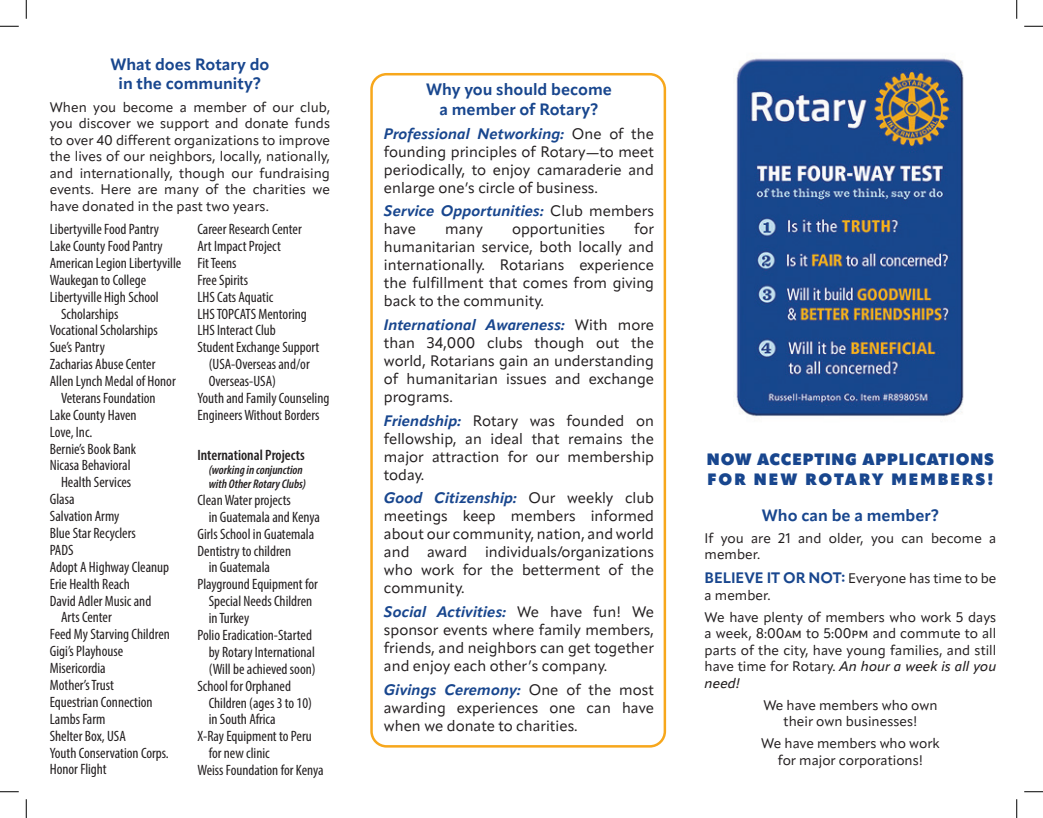
<style>
.page{position:relative;width:1043px;height:818px;background:#fff}
.page>*{position:absolute;margin:0;border:0;box-sizing:border-box;transform-origin:0 0}
.t1{font:700 16.25px/19.5px "Apparat";color:#18468e;text-align:center}
.t2{font:800 16.25px/19.5px "Apparat";letter-spacing:.05em;color:#18468e}
.t3{font:condensed 15px "Myriad Pro";color:#231f20}
.t4{font:15px/18px "Apparat";color:#231f20;text-align:justify}
.t5{font:italic 700 15px/18px "Apparat";color:#18468e}
.t6{font:600 condensed 15px "Myriad Pro";color:#231f20}
.t7{font:13.75px/16.5px "Apparat";color:#231f20;text-align:justify}
.t8{font:italic 600 condensed 12.5px/13.8px "Myriad Pro";color:#231f20}
.s1{font-weight:700;font-style:italic;color:#18468e}
.s2{font-weight:400;font-style:normal;color:#231f20}
.s3{font-weight:700;font-size:15px;color:#18468e}
.s4{font-weight:500;font-style:italic}
</style>
<div class="page">
<div style="left:370px;top:73px;width:296px;height:674px;border:2px solid #f7a71c;border-radius:15px"></div>
<img style="left:736px;top:58px;width:228px;height:359px">
<svg style="left:0;top:25px;width:19px;height:2px"></svg>
<svg style="left:1024px;top:25px;width:18px;height:2px"></svg>
<svg style="left:0;top:791px;width:19px;height:1px"></svg>
<svg style="left:1024px;top:791px;width:18px;height:1px"></svg>
<svg style="left:25px;top:0;width:2px;height:19px"></svg>
<svg style="left:25px;top:799px;width:2px;height:19px"></svg>
<svg style="left:1016px;top:0;width:1px;height:19px"></svg>
<svg style="left:1016px;top:799px;width:1px;height:19px"></svg>
<p class="t1" style="left:110px;top:54px;width:160px">What does Rotary do in the community?</p>
<p class="t7" style="left:50px;top:98px;width:282px">When you become a member of our club, you discover we support and donate funds to over 40 different organizations to improve the lives of our neighbors, locally, nationally, and internationally, though our fundraising events. Here are many of the charities we have donated in the past two years.</p>
<p class="t3" style="left:50px;top:220px;width:111px">Libertyville Food Pantry</p>
<p class="t3" style="left:50px;top:237px;width:114px">Lake County Food Pantry</p>
<p class="t3" style="left:50px;top:254px;width:133px">American Legion Libertyville</p>
<p class="t3" style="left:50px;top:271px;width:98px">Waukegan to College</p>
<p class="t3" style="left:50px;top:287px;width:110px">Libertyville High School</p>
<p class="t3" style="left:61px;top:304px;width:59px">Scholarships</p>
<p class="t3" style="left:50px;top:321px;width:109px">Vocational Scholarships</p>
<p class="t3" style="left:50px;top:338px;width:57px">Sue’s Pantry</p>
<p class="t3" style="left:50px;top:355px;width:107px">Zacharias Abuse Center</p>
<p class="t3" style="left:50px;top:372px;width:127px">Allen Lynch Medal of Honor</p>
<p class="t3" style="left:61px;top:389px;width:96px">Veterans Foundation</p>
<p class="t3" style="left:50px;top:406px;width:88px">Lake County Haven</p>
<p class="t3" style="left:50px;top:422px;width:44px">Love, Inc.</p>
<p class="t3" style="left:50px;top:439px;width:88px">Bernie’s Book Bank</p>
<p class="t3" style="left:50px;top:456px;width:82px">Nicasa Behavioral</p>
<p class="t3" style="left:61px;top:473px;width:72px">Health Services</p>
<p class="t3" style="left:50px;top:490px;width:26px">Glasa</p>
<p class="t3" style="left:50px;top:507px;width:71px">Salvation Army</p>
<p class="t3" style="left:50px;top:524px;width:87px">Blue Star Recyclers</p>
<p class="t3" style="left:50px;top:541px;width:25px">PADS</p>
<p class="t3" style="left:50px;top:557px;width:121px">Adopt A Highway Cleanup</p>
<p class="t3" style="left:50px;top:574px;width:82px">Erie Health Reach</p>
<p class="t3" style="left:50px;top:591px;width:103px">David Adler Music and</p>
<p class="t3" style="left:61px;top:608px;width:52px">Arts Center</p>
<p class="t3" style="left:50px;top:625px;width:122px">Feed My Starving Children</p>
<p class="t3" style="left:50px;top:642px;width:75px">Gigi’s Playhouse</p>
<p class="t3" style="left:50px;top:659px;width:57px">Misericordia</p>
<p class="t3" style="left:50px;top:676px;width:66px">Mother’s Trust</p>
<p class="t3" style="left:50px;top:692px;width:104px">Equestrian Connection</p>
<p class="t3" style="left:50px;top:709px;width:57px">Lambs Farm</p>
<p class="t3" style="left:50px;top:726px;width:78px">Shelter Box, USA</p>
<p class="t3" style="left:50px;top:743px;width:121px">Youth Conservation Corps.</p>
<p class="t3" style="left:50px;top:760px;width:58px">Honor Flight</p>
<p class="t3" style="left:197px;top:220px;width:106px">Career Research Center</p>
<p class="t3" style="left:197px;top:237px;width:85px">Art Impact Project</p>
<p class="t3" style="left:197px;top:254px;width:41px">Fit Teens</p>
<p class="t3" style="left:197px;top:271px;width:52px">Free Spirits</p>
<p class="t3" style="left:197px;top:287px;width:77px">LHS Cats Aquatic</p>
<p class="t3" style="left:197px;top:304px;width:111px">LHS TOPCATS Mentoring</p>
<p class="t3" style="left:197px;top:321px;width:80px">LHS Interact Club</p>
<p class="t3" style="left:197px;top:338px;width:123px">Student Exchange Support</p>
<p class="t3" style="left:209px;top:355px;width:102px">(USA-Overseas and/or</p>
<p class="t3" style="left:209px;top:372px;width:69px">Overseas-USA)</p>
<p class="t3" style="left:197px;top:389px;width:133px">Youth and Family Counseling</p>
<p class="t3" style="left:197px;top:406px;width:124px">Engineers Without Borders</p>
<p class="t6" style="left:197px;top:446px;width:109px">International Projects</p>
<p class="t8" style="left:209px;top:463px;width:99px">(working in conjunction with Other Rotary Clubs)</p>
<p class="t3" style="left:197px;top:491px;width:95px">Clean Water projects</p>
<p class="t3" style="left:209px;top:507px;width:113px">in Guatemala and Kenya</p>
<p class="t3" style="left:197px;top:524px;width:118px">Girls School in Guatemala</p>
<p class="t3" style="left:197px;top:541px;width:95px">Dentistry to children</p>
<p class="t3" style="left:209px;top:558px;width:63px">in Guatemala</p>
<p class="t3" style="left:197px;top:575px;width:122px">Playground Equipment for</p>
<p class="t3" style="left:209px;top:592px;width:105px">Special Needs Children</p>
<p class="t3" style="left:209px;top:609px;width:42px">in Turkey</p>
<p class="t3" style="left:197px;top:626px;width:116px">Polio Eradication-Started</p>
<p class="t3" style="left:209px;top:642px;width:108px">by Rotary International</p>
<p class="t3" style="left:209px;top:659px;width:108px">(Will be achieved soon)</p>
<p class="t3" style="left:197px;top:676px;width:95px">School for Orphaned</p>
<p class="t3" style="left:209px;top:693px;width:105px">Children (ages 3 to 10)</p>
<p class="t3" style="left:209px;top:710px;width:68px">in South Africa</p>
<p class="t3" style="left:197px;top:727px;width:116px">X-Ray Equipment to Peru</p>
<p class="t3" style="left:209px;top:744px;width:63px">for new clinic</p>
<p class="t3" style="left:197px;top:761px;width:128px">Weiss Foundation for Kenya</p>
<p class="t1" style="left:426px;top:80px;width:187px">Why you should become a member of Rotary?</p>
<p class="t4" style="left:384px;top:124px;width:271px"><span class="s1">Professional Networking:</span> One of the founding principles of Rotary—to meet periodically, to enjoy camaraderie and enlarge one’s circle of business.</p>
<p class="t5" style="left:384px;top:202px;width:271px">Service Opportunities: <span class="s2">Club members have</span></p>
<p class="t4" style="left:384px;top:220px;width:271px;text-indent:250px">for humanitarian service, both locally and internationally. Rotarians experience the fulfillment that comes from giving back to the community.</p>
<p class="t4" style="left:384px;top:315px;width:271px"><span class="s1">International Awareness:</span> With more than 34,000 clubs though out the world, Rotarians gain an understanding of humanitarian issues and exchange programs.</p>
<p class="t4" style="left:384px;top:411px;width:272px"><span class="s1">Friendship:</span> Rotary was founded on fellowship, an ideal that remains the major attraction for our membership today.</p>
<p class="t4" style="left:384px;top:489px;width:272px"><span class="s1">Good Citizenship:</span> Our weekly club meetings keep members informed about our community, nation, and world and award individuals/organizations who work for the betterment of the community.</p>
<p class="t4" style="left:384px;top:602px;width:271px"><span class="s1">Social Activities:</span> We have fun! We sponsor events where family members, friends, and neighbors can get together and enjoy each other’s company.</p>
<p class="t4" style="left:384px;top:680px;width:271px"><span class="s1">Givings Ceremony:</span> One of the most awarding experiences one can have when we donate to charities.</p>
<p class="t4" style="left:445px;top:220px;width:39px">many</p>
<p class="t4" style="left:512px;top:220px;width:94px">opportunities</p>
<p class="t2" style="left:707px;top:450px;width:288px">NOW ACCEPTING APPLICATIONS<br>FOR NEW ROTARY MEMBERS!</p>
<p class="t1" style="left:762px;top:505px;width:179px">Who can be a member?</p>
<p class="t7" style="left:704px;top:529px;width:293px">If you are 21 and older, you can become a member.</p>
<p class="t7" style="left:704px;top:570px;width:293px"><span class="s3">BELIEVE IT OR NOT:</span> Everyone has time to be a member.</p>
<p class="t7" style="left:704px;top:608px;width:293px">We have plenty of members who work 5 days a week, 8:00am to 5:00pm and commute to all parts of the city, have young families, and still have time for Rotary. <span class="s4">An hour a week is all you need!</span></p>
<p class="t7" style="left:763px;top:696px;width:176px;text-align:center">We have members who own their own businesses!</p>
<p class="t7" style="left:761px;top:735px;width:180px;text-align:center">We have members who work for major corporations!</p>
</div>
